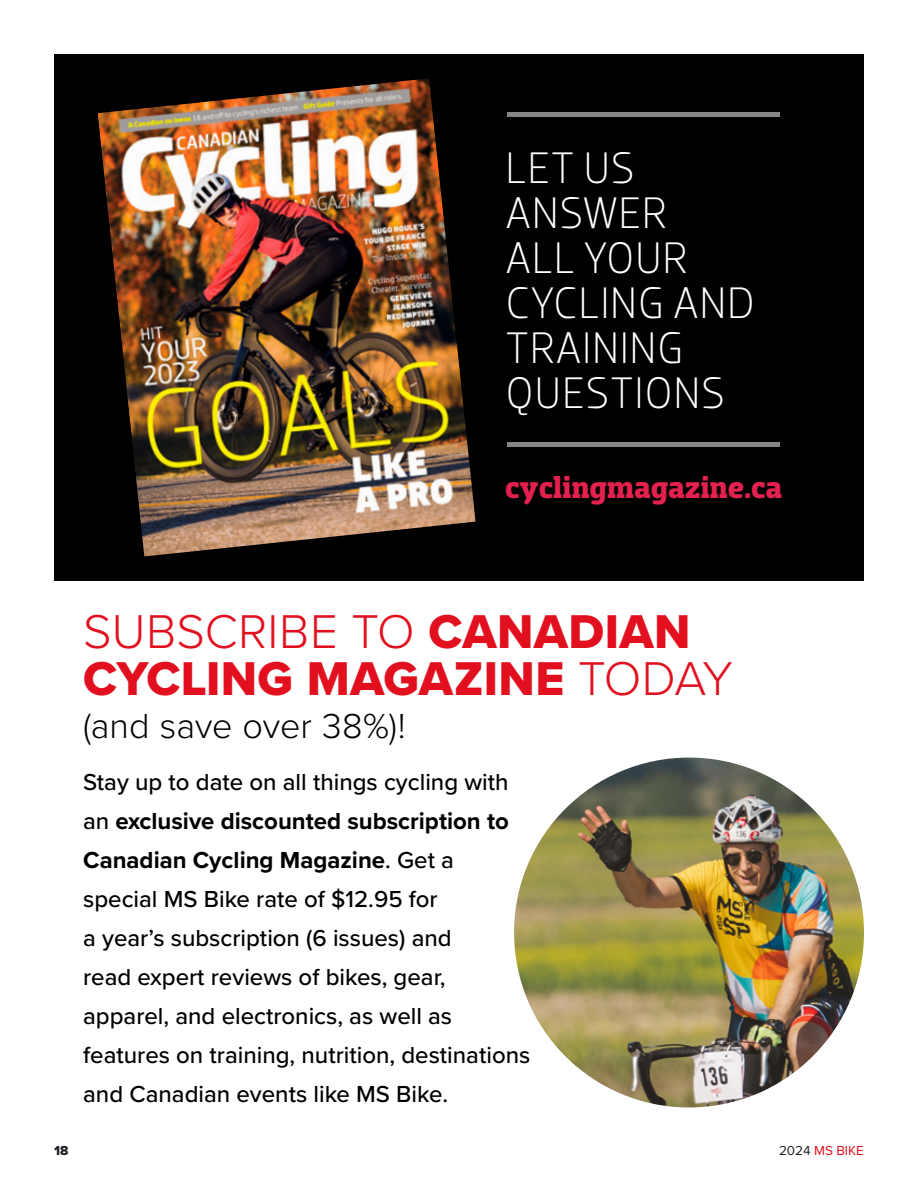
<style>
.page{position:relative;width:918px;height:1188px;background:#fff}
.page>*{position:absolute;margin:0;border:0;box-sizing:border-box;transform-origin:0 0}
.t1{font:49.2px "Proxima Nova Extrabld";letter-spacing:.005em;color:#e2101f}
.t2{font:300 49.2px "Proxima Nova";letter-spacing:.005em;color:#e2101f}
.t3{font:300 45px/45px "Dobra";letter-spacing:.015em;color:#fff}
.t4{font:300 36px "Proxima Nova";color:#000}
.t5{font:700 31.5px "Dobra Slab";letter-spacing:.01em;color:#e3204e}
.t6{font:500 24px/39px "Proxima Nova";color:#000}
.t7{font:13.5px "Proxima Nova";color:#e2101f}
.t8{font:13.5px "Proxima Nova Extrabld";color:#1c1f24}
.s1{font-family:"Proxima Nova Extrabld";font-weight:400}
.s2{font-family:"Proxima Nova";font-weight:300}
.s3{font-weight:700}
.s4{color:#1c1f24}
</style>
<div class="page">
<div style="left:54px;top:54px;width:810px;height:526px;background:#000"></div>
<hr style="left:507px;top:442px;width:273px;height:4px;background:#888685">
<div style="left:507px;top:112px;width:273px;height:5px;background:#888685"></div>
<img style="left:98px;top:78px;width:378px;height:478px">
<img style="left:514px;top:758px;width:350px;height:349px;border-radius:175px">
<h2 class="t3" style="left:506px;top:145px;width:251px">LET US<br>ANSWER<br>ALL YOUR<br>CYCLING AND<br>TRAINING<br>QUESTIONS</h2>
<h3 class="t5" style="left:505px;top:469px;width:278px">cyclingmagazine.ca</h3>
<h1 class="t2" style="left:83px;top:595px;width:609px">SUBSCRIBE TO <span class="s1">CANADIAN</span></h1>
<h1 class="t1" style="left:83px;top:642px;width:651px">CYCLING MAGAZINE <span class="s2">TODAY</span></h1>
<h3 class="t4" style="left:83px;top:699px;width:324px">(and save over 38%)!</h3>
<p class="t6" style="left:83px;top:762px;width:449px">Stay up to date on all things cycling with an <span class="s3">exclusive discounted subscription to Canadian Cycling Magazine</span>. Get a special MS Bike rate of $12.95 for<br>a year’s subscription (6 issues) and<br>read expert reviews of bikes, gear, apparel, and electronics, as well as features on training, nutrition, destinations and Canadian events like MS Bike.</p>
<p class="t8" style="left:54px;top:1140px;width:16px">18</p>
<p class="t7" style="left:779px;top:1140px;width:86px"><span class="s4">2024</span> MS BIKE</p>
</div>
